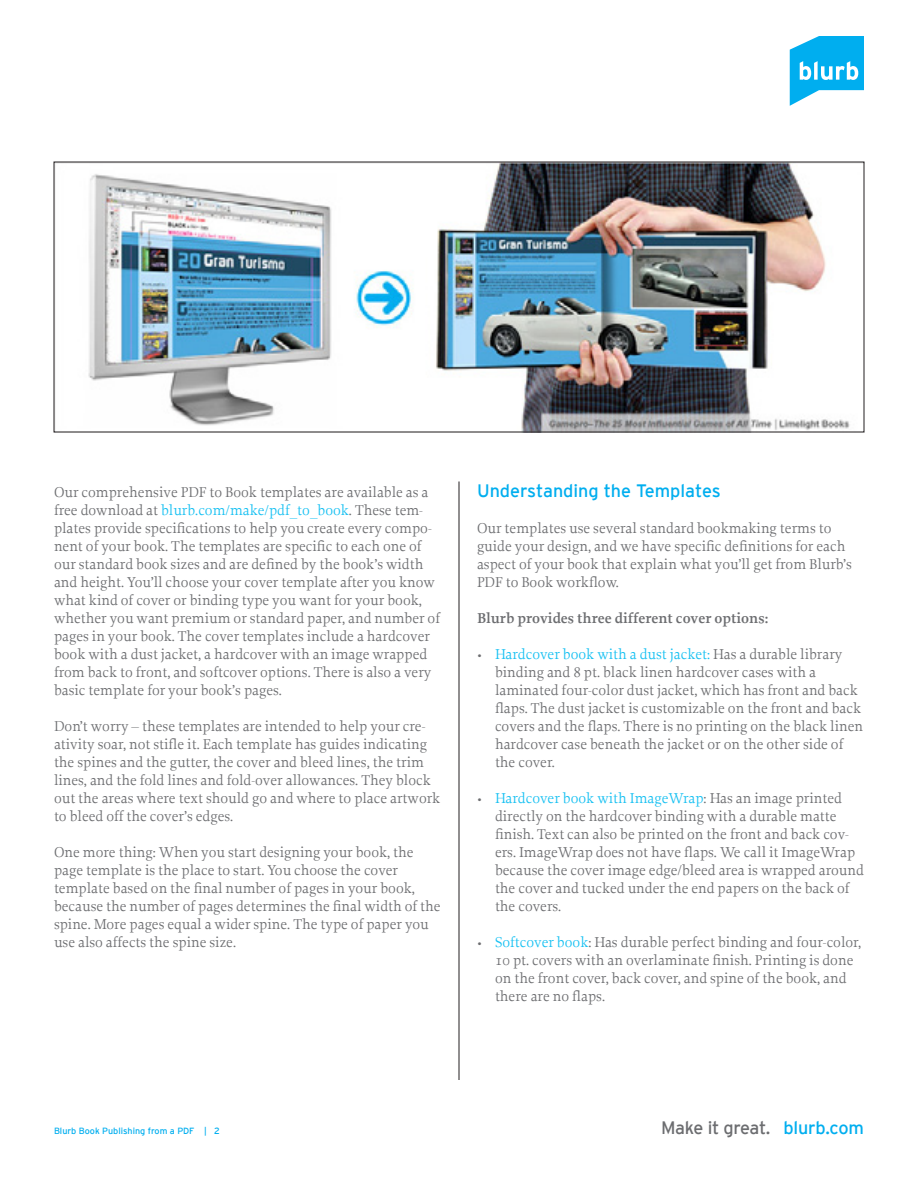
<style>
.page{position:relative;width:918px;height:1188px;background:#fff}
.page>*{position:absolute;margin:0;border:0;box-sizing:border-box;transform-origin:0 0}
._12_point_beneath_he{font:18px "Interstate";color:#00aeef}
.t1{font:18px "Interstate";letter-spacing:-.02em;color:#6c6d70}
._12_point_beneath_he-2{font:15px/18px "Proforma";color:#6c6d70}
._12_point_beneath_pa{font:15px/18px "Proforma";color:#6c6d70}
._12_point_beneath_pa-2{font:600 15px "Proforma";color:#6c6d70}
.t2{font:9px "Interstate";color:#00aeef}
.s1{color:#15c0f2}
.s2{color:#00aeef}
</style>
<div class="page">
<hr style="left:459px;top:482px;width:1px;height:598px;background:#231f20">
<img style="left:88px;top:164px;width:762px;height:266px">
<svg style="left:790px;top:36px;width:74px;height:70px"></svg>
<p class="_12_point_beneath_he-2" style="left:54px;top:482px;width:388px">Our comprehensive PDF to Book templates are available as a free download at <span class="s1">blurb.com/make/pdf_to_book</span>. These tem&shy;plates provide specifications to help you create every compo&shy;nent of your book. The templates are specific to each one of our standard book sizes and are defined by the book’s width and height. You’ll choose your cover template after you know what kind of cover or binding type you want for your book, whether you want premium or standard paper, and number of pages in your book. The cover templates include a hardcover book with a dust jacket, a hardcover with an image wrapped from back to front, and softcover options. There is also a very basic template for your book’s pages.</p>
<p class="_12_point_beneath_he-2" style="left:54px;top:716px;width:388px">Don’t worry – these templates are intended to help your cre&shy;ativity soar, not stifle it. Each template has guides indicating the spines and the gutter, the cover and bleed lines, the trim lines, and the fold lines and fold-over allowances. They block out the areas where text should go and where to place artwork to bleed off the cover’s edges.</p>
<p class="_12_point_beneath_he-2" style="left:54px;top:842px;width:388px">One more thing: When you start designing your book, the page template is the place to start. You choose the cover template based on the final number of pages in your book, because the number of pages determines the final width of the spine. More pages equal a wider spine. The type of paper you use also affects the spine size.</p>
<p class="_12_point_beneath_he" style="left:477px;top:480px;width:245px">Understanding the Templates</p>
<p class="_12_point_beneath_pa" style="left:477px;top:518px;width:377px">Our templates use several standard bookmaking terms to guide your design, and we have specific definitions for each aspect of your book that explain what you’ll get from Blurb’s PDF to Book workflow.</p>
<p class="_12_point_beneath_pa-2" style="left:477px;top:608px;width:293px">Blurb provides three different cover options:</p>
<p class="_12_point_beneath_he-2" style="left:495px;top:644px;width:370px;text-indent:-18px">• <span class="s1">Hardcover book with a dust jacket:</span> Has a durable library binding and 8 pt. black linen hardcover cases with a laminated four-color dust jacket, which has front and back flaps. The dust jacket is customizable on the front and back covers and the flaps. There is no printing on the black linen hardcover case beneath the jacket or on the other side of the cover.</p>
<p class="_12_point_beneath_he-2" style="left:495px;top:788px;width:370px;text-indent:-18px">• <span class="s1">Hardcover book with ImageWrap</span>: Has an image printed directly on the hardcover binding with a durable matte finish. Text can also be printed on the front and back cov&shy;ers. ImageWrap does not have flaps. We call it ImageWrap because the cover image edge/bleed area is wrapped around the cover and tucked under the end papers on the back of the covers.</p>
<p class="_12_point_beneath_he-2" style="left:495px;top:932px;width:368px;text-indent:-18px">• <span class="s1">Softcover book</span>: Has durable perfect binding and four-color, 10 pt. covers with an overlaminate finish. Printing is done on the front cover, back cover, and spine of the book, and there are no flaps.</p>
<p class="t2" style="left:54px;top:1126px;width:167px">Blurb Book Publishing from a PDF | 2</p>
<p class="t1" style="left:661px;top:1118px;width:204px">Make it great. <span class="s2">blurb.com</span></p>
</div>
